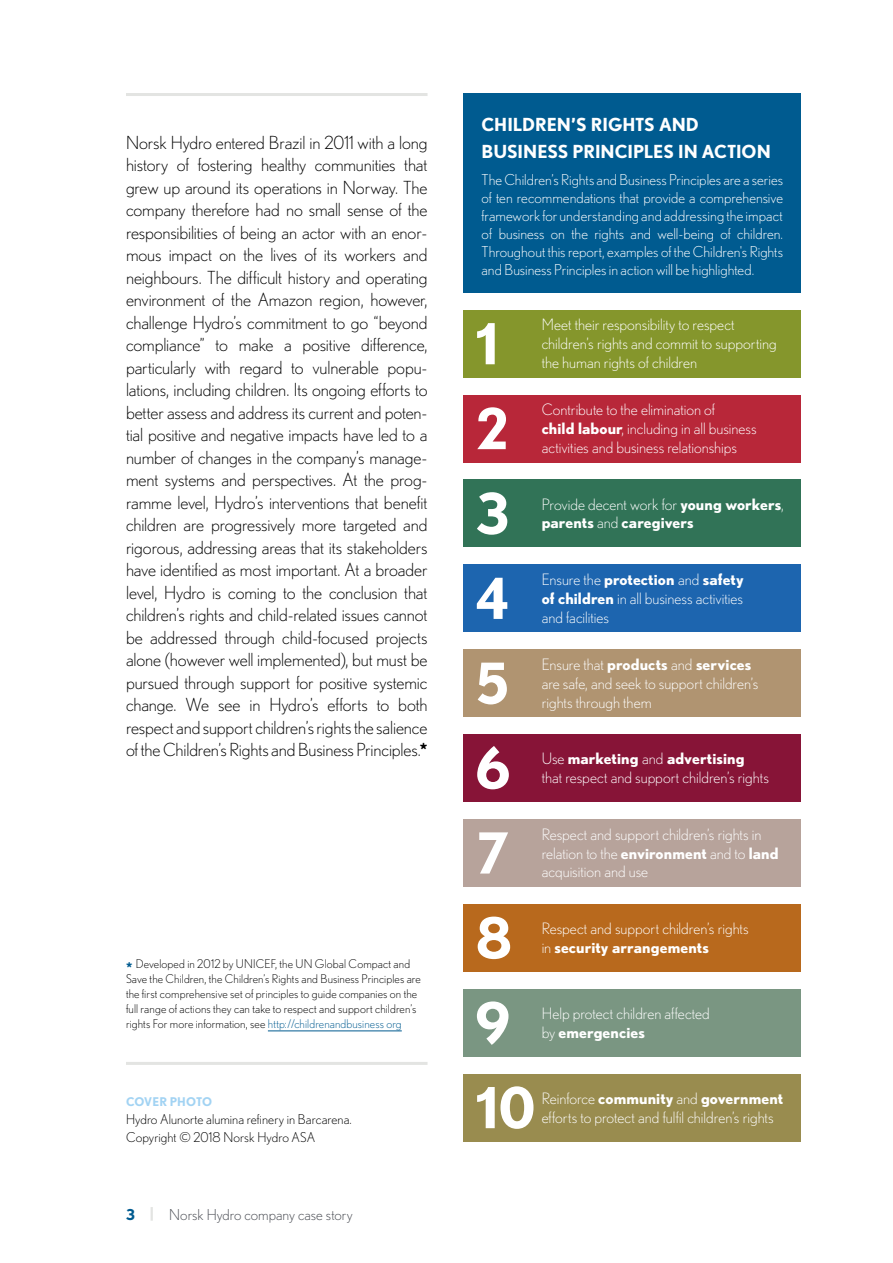
<style>
.page{position:relative;width:893px;height:1263px;background:#fff}
.page>*{position:absolute;margin:0;border:0;box-sizing:border-box;transform-origin:0 0}
.Rubbe_2{font:700 56.4px "Nobel";color:#fff}
.Bröd_indrag{font:300 18px/22.5px "Nobel";letter-spacing:-.005em;color:#000}
.Puff_rubrik{font:700 18px/27px "Nobel";letter-spacing:-.005em;color:#fff}
.Rubbe_2-2{font:300 15.6px/18.8px "Nobel";color:#fff}
.Rubbe_2-3{font:700 15.6px "Nobel";letter-spacing:.005em;color:#fff}
.Puff_text{font:300 15px/18px "Nobel";color:#fff;text-align:justify}
.t1{font:300 15px "Nobel";color:#494c53}
.Ingress{font:300 13.5px "Nobel";letter-spacing:.005em;color:#000}
.Fotnoter{font:300 12px/15px "Nobel";letter-spacing:.01em;color:#000}
.Ingress-2{font:700 12px "Nobel";color:#a2d3f3}
.s1{font-weight:700}
.s2{font-weight:700;font-size:15px;color:#005b90}
.s3{color:#005b90}
.s4{font-weight:700;color:#005b90}
.s5{font-weight:700;color:#e3e4e2}
.s6{font-weight:300}
</style>
<div class="page">
<hr style="left:126px;top:1062px;width:302px;height:3px;background:#e3e4e2">
<hr style="left:126px;top:93px;width:302px;height:3px;background:#e3e4e2">
<div style="left:464px;top:310px;width:337px;height:68px;background:#85962c"></div>
<div style="left:464px;top:395px;width:337px;height:68px;background:#b82739"></div>
<div style="left:464px;top:479px;width:337px;height:68px;background:#317357"></div>
<div style="left:464px;top:564px;width:337px;height:68px;background:#1d65af"></div>
<div style="left:464px;top:649px;width:337px;height:68px;background:#b09471"></div>
<div style="left:464px;top:734px;width:337px;height:68px;background:#871437"></div>
<div style="left:464px;top:819px;width:337px;height:68px;background:#b7a39b"></div>
<div style="left:464px;top:904px;width:337px;height:68px;background:#b8691d"></div>
<div style="left:464px;top:989px;width:337px;height:68px;background:#7a9682"></div>
<div style="left:464px;top:1074px;width:337px;height:67px;background:#998c4f"></div>
<hr style="left:268px;top:1031px;width:134px;height:1px;background:#005b90">
<div style="left:464px;top:93px;width:337px;height:200px;background:#005b90"></div>
<p class="Bröd_indrag" style="left:126px;top:131px;width:303px">Norsk Hydro entered Brazil in 2011 with a long history of fostering healthy communities that grew up around its operations in Norway. The company therefore had no small sense of the responsibilities of being an actor with an enor&shy;mous impact on the lives of its workers and neighbours. The difficult history and operating environment of the Amazon region, however, challenge Hydro’s commitment to go “beyond compliance” to make a positive difference, particularly with regard to vulnerable popu&shy;lations, including children. Its ongoing efforts to better assess and address its current and poten&shy;tial positive and negative impacts have led to a number of changes in the company’s manage&shy;ment systems and perspectives. At the prog&shy;ramme level, Hydro’s interventions that benefit children are progressively more targeted and rigorous, addressing areas that its stakeholders have identified as most important. At a broader level, Hydro is coming to the conclusion that children’s rights and child-related issues cannot be addressed through child-focused projects alone (however well implemented), but must be pursued through support for positive systemic change. We see in Hydro’s efforts to both respect and support children’srightsthe salience of theChildren’s Rights andBusiness Principles.<span class="s1">*</span></p>
<p class="Fotnoter" style="left:126px;top:956px;width:296px"><span class="s2">*</span> Developed in 2012 by UNICEF, the UN Global Compact and Save the Children, the Children’s Rights and Business Principles are the first comprehensive set of principles to guide companies on the full range of actions they can take to respect and support children’s rights For more information, see <span class="s3">http://childrenandbusiness org</span></p>
<p class="Ingress-2" style="left:126px;top:1094px;width:88px">COVER PHOTO</p>
<p class="Ingress" style="left:126px;top:1111px;width:227px">Hydro Alunorte alumina refinery in Barcarena.</p>
<p class="Ingress" style="left:126px;top:1129px;width:191px">Copyright © 2018 Norsk Hydro ASA</p>
<p class="t1" style="left:126px;top:1206px;width:228px"><span class="s4">3</span> <span class="s5">|</span> Norsk Hydro company case story</p>
<p class="Puff_rubrik" style="left:482px;top:110px;width:291px">CHILDREN’S RIGHTS AND<br>BUSINESS PRINCIPLES IN ACTION</p>
<p class="Puff_text" style="left:482px;top:170px;width:303px">The Children’s Rights and Business Principles are a series of ten recommendations that provide a comprehensive framework for understanding and addressing the impact of business on the rights and well-being of children.<br>Throughout this report, examples of the Children's Rights and Business Principles in action will be highlighted.</p>
<p class="Rubbe_2" style="left:476px;top:310px;width:24px">1</p>
<p class="Rubbe_2-2" style="left:542px;top:315px;width:237px">Meet their responsibility to respect children’s rights and commit to supporting the human rights of children</p>
<p class="Rubbe_2-2" style="left:542px;top:400px;width:216px">Contribute to the elimination of<br><span class="s1">child labour</span>, including in all business</p>
<p class="Rubbe_2" style="left:476px;top:395px;width:34px">2</p>
<p class="Rubbe_2-2" style="left:542px;top:438px;width:197px">activities and business relationships</p>
<p class="Rubbe_2" style="left:476px;top:480px;width:35px">3</p>
<p class="Rubbe_2" style="left:476px;top:565px;width:35px">4</p>
<p class="Rubbe_2" style="left:476px;top:650px;width:35px">5</p>
<p class="Rubbe_2" style="left:476px;top:735px;width:35px">6</p>
<p class="Rubbe_2" style="left:476px;top:819px;width:35px">7</p>
<p class="Rubbe_2" style="left:476px;top:904px;width:37px">8</p>
<p class="Rubbe_2-2" style="left:542px;top:494px;width:244px">Provide decent work for <span class="s1">young workers</span>,</p>
<p class="Rubbe_2-3" style="left:542px;top:513px;width:153px">parents <span class="s6">and</span> caregivers</p>
<p class="Rubbe_2-2" style="left:542px;top:570px;width:203px">Ensure the <span class="s1">protection</span> and <span class="s1">safety of children</span> in all business activities</p>
<p class="Rubbe_2-2" style="left:542px;top:608px;width:69px">and facilities</p>
<p class="Rubbe_2-2" style="left:542px;top:655px;width:218px">Ensure that <span class="s1">products</span> and <span class="s1">services </span>are safe, and seek to support children’s</p>
<p class="Rubbe_2-2" style="left:542px;top:692px;width:111px">rights through them</p>
<p class="Rubbe_2-3" style="left:542px;top:749px;width:204px"><span class="s6">Use</span> marketing <span class="s6">and</span> advertising</p>
<p class="Rubbe_2-2" style="left:542px;top:768px;width:229px">that respect and support children’s rights</p>
<p class="Rubbe_2-2" style="left:542px;top:825px;width:238px">Respect and support children’s rights in relation to the <span class="s1">environment</span> and to <span class="s1">land</span></p>
<p class="Rubbe_2-2" style="left:542px;top:862px;width:108px">acquisition and use</p>
<p class="Rubbe_2-2" style="left:542px;top:919px;width:209px">Respect and support children’s rights</p>
<p class="Rubbe_2-3" style="left:542px;top:938px;width:169px"><span class="s6">in</span> security arrangements</p>
<p class="Rubbe_2" style="left:476px;top:989px;width:35px">9</p>
<p class="Rubbe_2-2" style="left:542px;top:1004px;width:170px">Help protect children affected</p>
<p class="Rubbe_2-3" style="left:542px;top:1023px;width:105px"><span class="s6">by</span> emergencies</p>
<p class="Rubbe_2" style="left:476px;top:1074px;width:61px">10</p>
<p class="Rubbe_2-3" style="left:542px;top:1089px;width:243px"><span class="s6">Reinforce</span> community <span class="s6">and</span> government</p>
<p class="Rubbe_2-2" style="left:542px;top:1107px;width:234px">efforts to protect and fulfil children’s rights</p>
</div>
